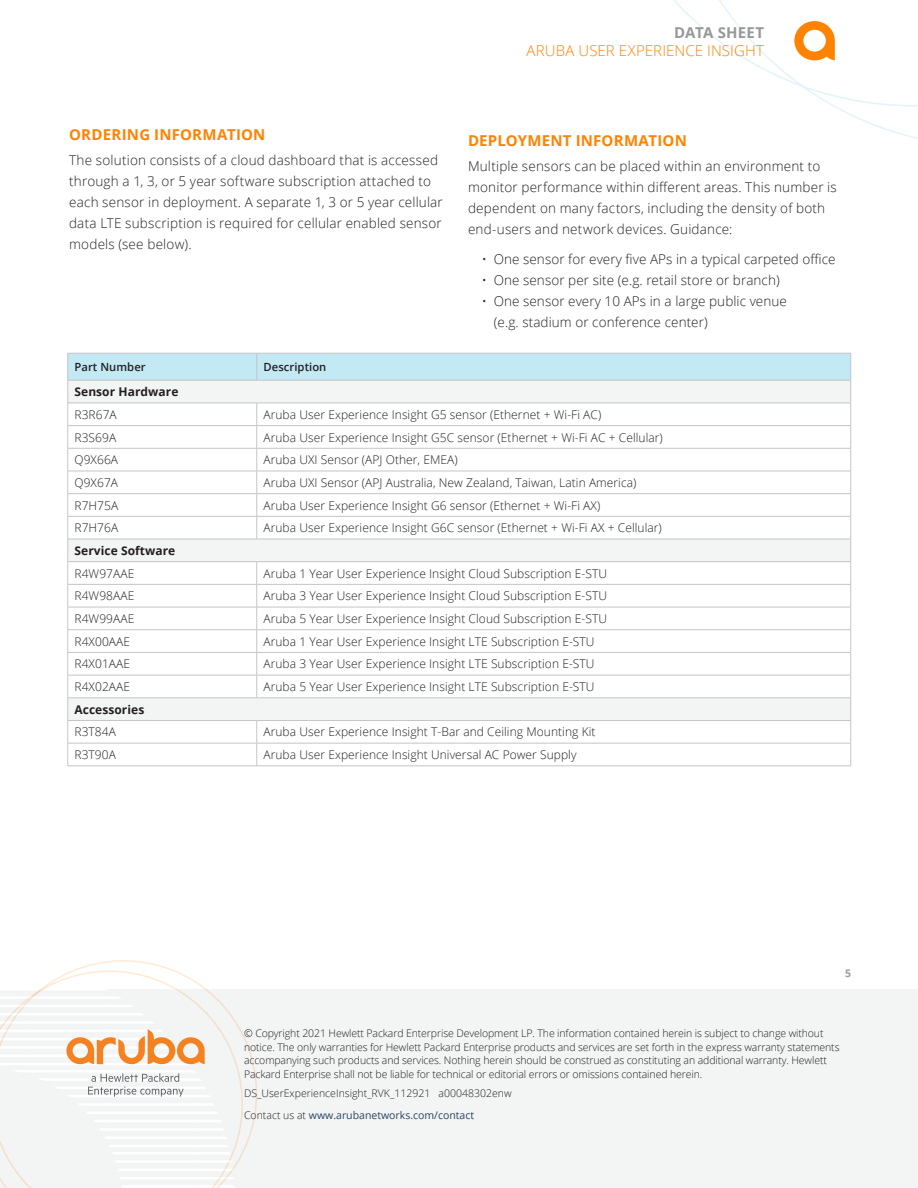
<style>
.page{position:relative;width:918px;height:1188px;background:#fff}
.page>*{position:absolute;margin:0;border:0;box-sizing:border-box;transform-origin:0 0}
.Body__Head_10_14_Bol{font:700 15px "Open Sans";letter-spacing:.015em;color:#ff8300}
.t1{font:300 15px "Open Sans";letter-spacing:.01em;color:#ff8300}
.t2{font:700 15px "Open Sans";letter-spacing:.01em;color:#999899}
.Body__Text_9_14_Ligh{font:300 13.5px/21px "Open Sans";letter-spacing:.015em;color:#231f20}
.Chart__Text_8_10_Lig{font:300 12px "Open Sans";letter-spacing:.005em;color:#231f20}
.Chart__Row_Subhead_8{font:300 12px "Open Sans";letter-spacing:.005em;color:#231f20}
.Chart__Row_Head_8_10{font:700 12px "Open Sans";letter-spacing:.005em;color:#231f20}
.Chart__Column_Subhea{font:600 11.25px "Open Sans";letter-spacing:.005em;color:#231f20}
.t3{font:300 10.5px/13.5px "Open Sans";letter-spacing:-.01em;color:#231f20}
.t4{font:10.5px "Open Sans";color:#274661}
.t5{font:700 10.5px "Open Sans";color:#9c9b9b}
.s1{font-weight:300;color:#231f20}
</style>
<div class="page">
<div style="left:0;top:990px;width:918px;height:198px;background:#f3f4f4"></div>
<svg style="left:673px;top:0;width:245px;height:139px"></svg>
<svg style="left:0;top:960px;width:263px;height:228px"></svg>
<hr style="left:68px;top:766px;width:189px;height:1px;background:#c3c5c8">
<hr style="left:257px;top:766px;width:594px;height:1px;background:#c3c5c8">
<svg style="left:67px;top:353px;width:784px;height:413px"></svg>
<p class="t2" style="left:674px;top:22px;width:92px">DATA SHEET</p>
<p class="t1" style="left:526px;top:41px;width:239px">ARUBA USER EXPERIENCE INSIGHT</p>
<p class="Body__Head_10_14_Bol" style="left:69px;top:124px;width:198px">ORDERING INFORMATION</p>
<p class="Body__Text_9_14_Ligh" style="left:69px;top:149px;width:375px">The solution consists of a cloud dashboard that is accessed through a 1, 3, or 5 year software subscription attached to each sensor in deployment. A separate 1, 3 or 5 year cellular data LTE subscription is required for cellular enabled sensor models (see below).</p>
<p class="Body__Head_10_14_Bol" style="left:468px;top:130px;width:220px">DEPLOYMENT INFORMATION</p>
<p class="Body__Text_9_14_Ligh" style="left:468px;top:155px;width:370px">Multiple sensors can be placed within an environment to monitor performance within different areas. This number is dependent on many factors, including the density of both end-users and network devices. Guidance:</p>
<p class="Body__Text_9_14_Ligh" style="left:482px;top:248px;width:355px">• One sensor for every five APs in a typical carpeted office</p>
<p class="Body__Text_9_14_Ligh" style="left:482px;top:269px;width:300px">• One sensor per site (e.g. retail store or branch)</p>
<p class="Body__Text_9_14_Ligh" style="left:494px;top:290px;width:295px;text-indent:-12px">• One sensor every 10 APs in a large public venue (e.g. stadium or conference center)</p>
<p class="Chart__Column_Subhea" style="left:75px;top:359px;width:73px">Part Number</p>
<p class="Chart__Column_Subhea" style="left:264px;top:359px;width:64px">Description</p>
<p class="Chart__Row_Head_8_10" style="left:75px;top:383px;width:105px">Sensor Hardware</p>
<p class="Chart__Row_Subhead_8" style="left:75px;top:406px;width:44px">R3R67A</p>
<p class="Chart__Text_8_10_Lig" style="left:264px;top:406px;width:339px">Aruba User Experience Insight G5 sensor (Ethernet + Wi-Fi AC)</p>
<p class="Chart__Row_Subhead_8" style="left:75px;top:429px;width:43px">R3S69A</p>
<p class="Chart__Text_8_10_Lig" style="left:264px;top:429px;width:401px">Aruba User Experience Insight G5C sensor (Ethernet + Wi-Fi AC + Cellular)</p>
<p class="Chart__Row_Subhead_8" style="left:75px;top:452px;width:45px">Q9X66A</p>
<p class="Chart__Text_8_10_Lig" style="left:264px;top:452px;width:196px">Aruba UXI Sensor (APJ Other, EMEA)</p>
<p class="Chart__Row_Subhead_8" style="left:75px;top:474px;width:45px">Q9X67A</p>
<p class="Chart__Text_8_10_Lig" style="left:264px;top:474px;width:375px">Aruba UXI Sensor (APJ Australia, New Zealand, Taiwan, Latin America)</p>
<p class="Chart__Text_8_10_Lig" style="left:75px;top:497px;width:45px">R7H75A</p>
<p class="Chart__Text_8_10_Lig" style="left:264px;top:497px;width:338px">Aruba User Experience Insight G6 sensor (Ethernet + Wi-Fi AX)</p>
<p class="Chart__Text_8_10_Lig" style="left:75px;top:520px;width:45px">R7H76A</p>
<p class="Chart__Text_8_10_Lig" style="left:264px;top:520px;width:400px">Aruba User Experience Insight G6C sensor (Ethernet + Wi-Fi AX + Cellular)</p>
<p class="Chart__Row_Head_8_10" style="left:75px;top:542px;width:102px">Service Software</p>
<p class="Chart__Row_Subhead_8" style="left:75px;top:565px;width:61px">R4W97AAE</p>
<p class="Chart__Text_8_10_Lig" style="left:264px;top:565px;width:345px">Aruba 1 Year User Experience Insight Cloud Subscription E-STU</p>
<p class="Chart__Row_Subhead_8" style="left:75px;top:588px;width:61px">R4W98AAE</p>
<p class="Chart__Text_8_10_Lig" style="left:264px;top:588px;width:345px">Aruba 3 Year User Experience Insight Cloud Subscription E-STU</p>
<p class="Chart__Row_Subhead_8" style="left:75px;top:610px;width:61px">R4W99AAE</p>
<p class="Chart__Text_8_10_Lig" style="left:264px;top:610px;width:345px">Aruba 5 Year User Experience Insight Cloud Subscription E-STU</p>
<p class="Chart__Row_Subhead_8" style="left:75px;top:633px;width:57px">R4X00AAE</p>
<p class="Chart__Text_8_10_Lig" style="left:264px;top:633px;width:333px">Aruba 1 Year User Experience Insight LTE Subscription E-STU</p>
<p class="Chart__Row_Subhead_8" style="left:75px;top:656px;width:57px">R4X01AAE</p>
<p class="Chart__Text_8_10_Lig" style="left:264px;top:656px;width:333px">Aruba 3 Year User Experience Insight LTE Subscription E-STU</p>
<p class="Chart__Row_Subhead_8" style="left:75px;top:678px;width:57px">R4X02AAE</p>
<p class="Chart__Text_8_10_Lig" style="left:264px;top:678px;width:333px">Aruba 5 Year User Experience Insight LTE Subscription E-STU</p>
<p class="Chart__Row_Head_8_10" style="left:75px;top:701px;width:71px">Accessories</p>
<p class="Chart__Row_Subhead_8" style="left:75px;top:724px;width:43px">R3T84A</p>
<p class="Chart__Text_8_10_Lig" style="left:264px;top:724px;width:334px">Aruba User Experience Insight T-Bar and Ceiling Mounting Kit</p>
<p class="Chart__Row_Subhead_8" style="left:75px;top:747px;width:43px">R3T90A</p>
<p class="Chart__Text_8_10_Lig" style="left:264px;top:747px;width:315px">Aruba User Experience Insight Universal AC Power Supply</p>
<p class="t5" style="left:845px;top:966px;width:7px">5</p>
<p class="t3" style="left:244px;top:1027px;width:597px">© Copyright 2021 Hewlett Packard Enterprise Development LP. The information contained herein is subject to change without notice. The only warranties for Hewlett Packard Enterprise products and services are set forth in the express warranty statements accompanying such products and services. Nothing herein should be construed as constituting an additional warranty. Hewlett Packard Enterprise shall not be liable for technical or editorial errors or omissions contained herein.</p>
<p class="t3" style="left:244px;top:1086px;width:269px">DS_UserExperienceInsight_RVK_112921 a00048302enw</p>
<p class="t4" style="left:244px;top:1108px;width:232px"><span class="s1">Contact us at</span> www.arubanetworks.com/contact</p>
</div>
